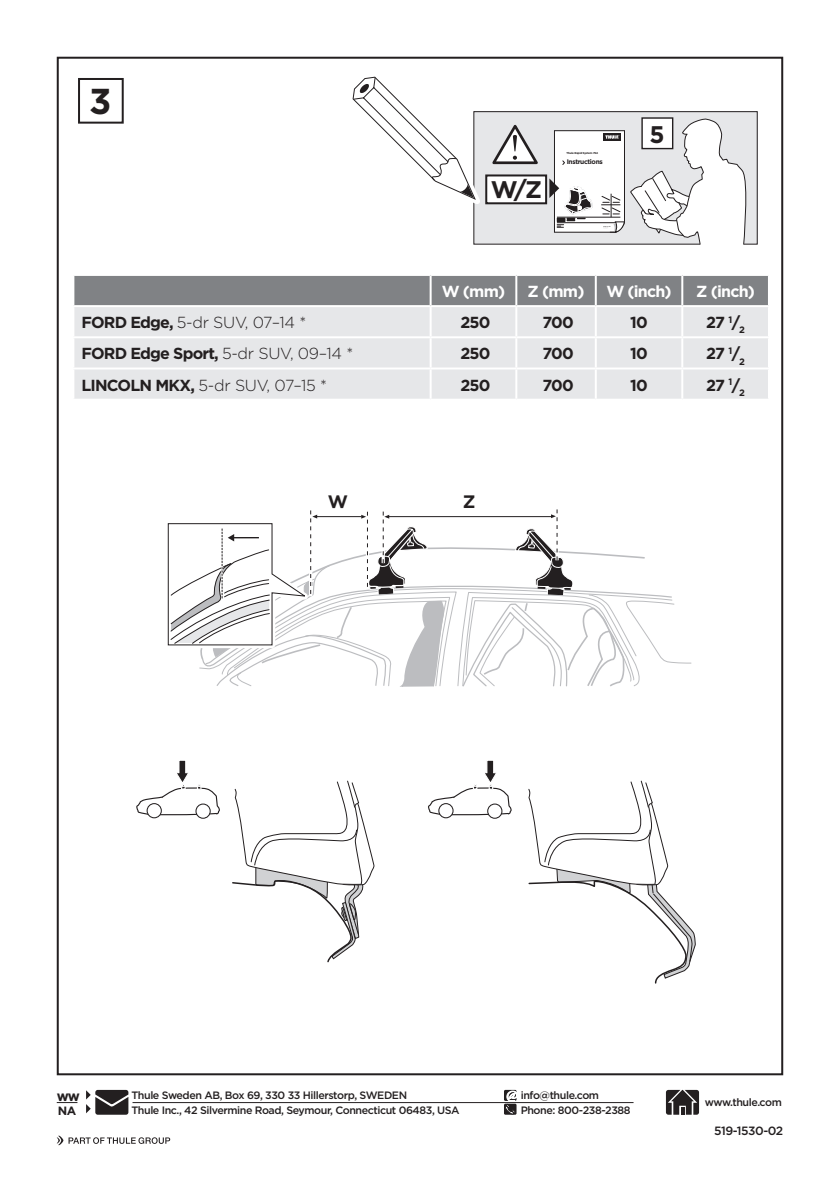
<style>
.page{position:relative;width:840px;height:1191px;background:#fff}
.page>*{position:absolute;margin:0;border:0;box-sizing:border-box;transform-origin:0 0}
.t1{font:700 36px "Gotham";color:#231f20}
.t2{font:700 24px "Gotham";color:#231f20}
.t3{font:700 18px "Gotham";color:#231f20}
.t4{font:700 16px "Gotham";letter-spacing:-.05em;color:#231f20}
.t5{font:300 16px "Gotham";letter-spacing:-.02em;color:#231f20}
.t6{font:700 16px "Gotham";letter-spacing:-.05em;color:#fff}
.t7{font:700 14px "Gotham";color:#231f20}
.t8{font:500 12px "Gotham";letter-spacing:-.04em;color:#231f20}
.t9{font:700 12px "Gotham";color:#231f20}
.t10{font:500 10.6px "Gotham";letter-spacing:-.04em;color:#231f20}
.t11{font:700 6.6px "Gotham";letter-spacing:-.05em;color:#231f20}
.t12{font:700 2.8px "Gotham";letter-spacing:-.05em;color:#231f20}
.s1{font-weight:700}
.s2{font-weight:300}
</style>
<div class="page">
<div style="left:78px;top:78px;width:46px;height:46px;border:2px solid #231f20"></div>
<svg style="left:57px;top:1102px;width:20px;height:1px"></svg>
<hr style="left:132px;top:1102px;width:501px;height:1px;background:#231f20">
<svg style="left:665px;top:1089px;width:33px;height:25px"></svg>
<svg style="left:504px;top:1090px;width:12px;height:24px"></svg>
<svg style="left:57px;top:1135px;width:113px;height:10px"></svg>
<svg style="left:86px;top:1090px;width:42px;height:24px"></svg>
<div style="left:74px;top:276px;width:693px;height:29px;background:#808285"></div>
<div style="left:74px;top:307px;width:693px;height:92px;background:#e6e7e9"></div>
<hr style="left:429px;top:276px;width:2px;height:29px;background:#fff">
<hr style="left:515px;top:276px;width:2px;height:29px;background:#fff">
<hr style="left:594px;top:276px;width:2px;height:29px;background:#fff">
<hr style="left:681px;top:276px;width:2px;height:29px;background:#fff">
<hr style="left:429px;top:307px;width:2px;height:29px;background:#fff">
<hr style="left:515px;top:307px;width:2px;height:29px;background:#fff">
<hr style="left:594px;top:307px;width:2px;height:29px;background:#fff">
<hr style="left:681px;top:307px;width:2px;height:29px;background:#fff">
<hr style="left:72px;top:336px;width:358px;height:2px;background:#fff">
<hr style="left:430px;top:336px;width:86px;height:2px;background:#fff">
<hr style="left:429px;top:338px;width:2px;height:29px;background:#fff">
<hr style="left:516px;top:336px;width:79px;height:2px;background:#fff">
<hr style="left:515px;top:338px;width:2px;height:29px;background:#fff">
<hr style="left:595px;top:336px;width:87px;height:2px;background:#fff">
<hr style="left:594px;top:338px;width:2px;height:29px;background:#fff">
<hr style="left:682px;top:336px;width:87px;height:2px;background:#fff">
<hr style="left:681px;top:338px;width:2px;height:29px;background:#fff">
<hr style="left:72px;top:367px;width:358px;height:2px;background:#fff">
<hr style="left:430px;top:367px;width:86px;height:2px;background:#fff">
<hr style="left:429px;top:369px;width:2px;height:30px;background:#fff">
<hr style="left:516px;top:367px;width:79px;height:2px;background:#fff">
<hr style="left:515px;top:369px;width:2px;height:30px;background:#fff">
<hr style="left:595px;top:367px;width:87px;height:2px;background:#fff">
<hr style="left:594px;top:369px;width:2px;height:30px;background:#fff">
<hr style="left:682px;top:367px;width:87px;height:2px;background:#fff">
<hr style="left:681px;top:369px;width:2px;height:30px;background:#fff">
<div style="left:473px;top:112px;width:283px;height:132px;background:#e6e7e9"></div>
<div style="left:473px;top:111px;width:284px;height:134px;border:1px solid #231f20"></div>
<div style="left:486px;top:175px;width:60px;height:28px;background:#fff"></div>
<div style="left:485px;top:174px;width:62px;height:30px;border:2px solid #231f20"></div>
<svg style="left:352px;top:76px;width:185px;height:137px"></svg>
<svg style="left:549px;top:118px;width:199px;height:127px"></svg>
<svg style="left:135px;top:377px;width:560px;height:607px"></svg>
<p class="t1" style="left:89px;top:77px;width:24px">3</p>
<p class="t2" style="left:490px;top:174px;width:53px">W/Z</p>
<p class="t12" style="left:566px;top:152px;width:33px">Thule Rapid System 754</p>
<p class="t11" style="left:566px;top:157px;width:38px">Instructions</p>
<p class="t2" style="left:649px;top:119px;width:17px">5</p>
<p class="t6" style="left:441px;top:281px;width:65px">W (mm)</p>
<p class="t6" style="left:527px;top:281px;width:58px">Z (mm)</p>
<p class="t6" style="left:606px;top:281px;width:67px">W (inch)</p>
<p class="t6" style="left:695px;top:281px;width:60px">Z (inch)</p>
<p class="t5" style="left:81px;top:312px;width:226px"><span class="s1">FORD Edge,</span> 5-dr SUV, 07–14 *</p>
<p class="t4" style="left:460px;top:312px;width:32px">250</p>
<p class="t4" style="left:542px;top:312px;width:33px">700</p>
<p class="t4" style="left:630px;top:312px;width:19px">10</p>
<p class="t4" style="left:705px;top:312px;width:40px">27 <sup>1</sup>/<sub>2</sub></p>
<p class="t4" style="left:81px;top:343px;width:273px">FORD Edge Sport, <span class="s2">5-dr SUV, 09–14 *</span></p>
<p class="t4" style="left:460px;top:343px;width:32px">250</p>
<p class="t4" style="left:542px;top:343px;width:33px">700</p>
<p class="t4" style="left:630px;top:343px;width:19px">10</p>
<p class="t4" style="left:705px;top:343px;width:40px">27 <sup>1</sup>/<sub>2</sub></p>
<p class="t5" style="left:81px;top:375px;width:247px"><span class="s1">LINCOLN MKX,</span> 5-dr SUV, 07–15 *</p>
<p class="t4" style="left:460px;top:374px;width:32px">250</p>
<p class="t4" style="left:542px;top:374px;width:33px">700</p>
<p class="t4" style="left:630px;top:374px;width:19px">10</p>
<p class="t4" style="left:705px;top:374px;width:40px">27 <sup>1</sup>/<sub>2</sub></p>
<p class="t3" style="left:328px;top:489px;width:22px">W</p>
<p class="t3" style="left:462px;top:489px;width:14px">Z</p>
<p class="t7" style="left:57px;top:1086px;width:25px">ww</p>
<p class="t9" style="left:58px;top:1102px;width:20px">NA</p>
<p class="t10" style="left:131px;top:1088px;width:277px">Thule Sweden AB, Box 69, 330 33 Hillerstorp, SWEDEN</p>
<p class="t10" style="left:131px;top:1103px;width:329px">Thule Inc., 42 Silvermine Road, Seymour, Connecticut 06483, USA</p>
<p class="t10" style="left:520px;top:1088px;width:80px">info@thule.com</p>
<p class="t10" style="left:520px;top:1103px;width:111px">Phone: 800-238-2388</p>
<p class="t10" style="left:704px;top:1095px;width:78px">www.thule.com</p>
<p class="t8" style="left:713px;top:1122px;width:70px">519-1530-02</p>
</div>
